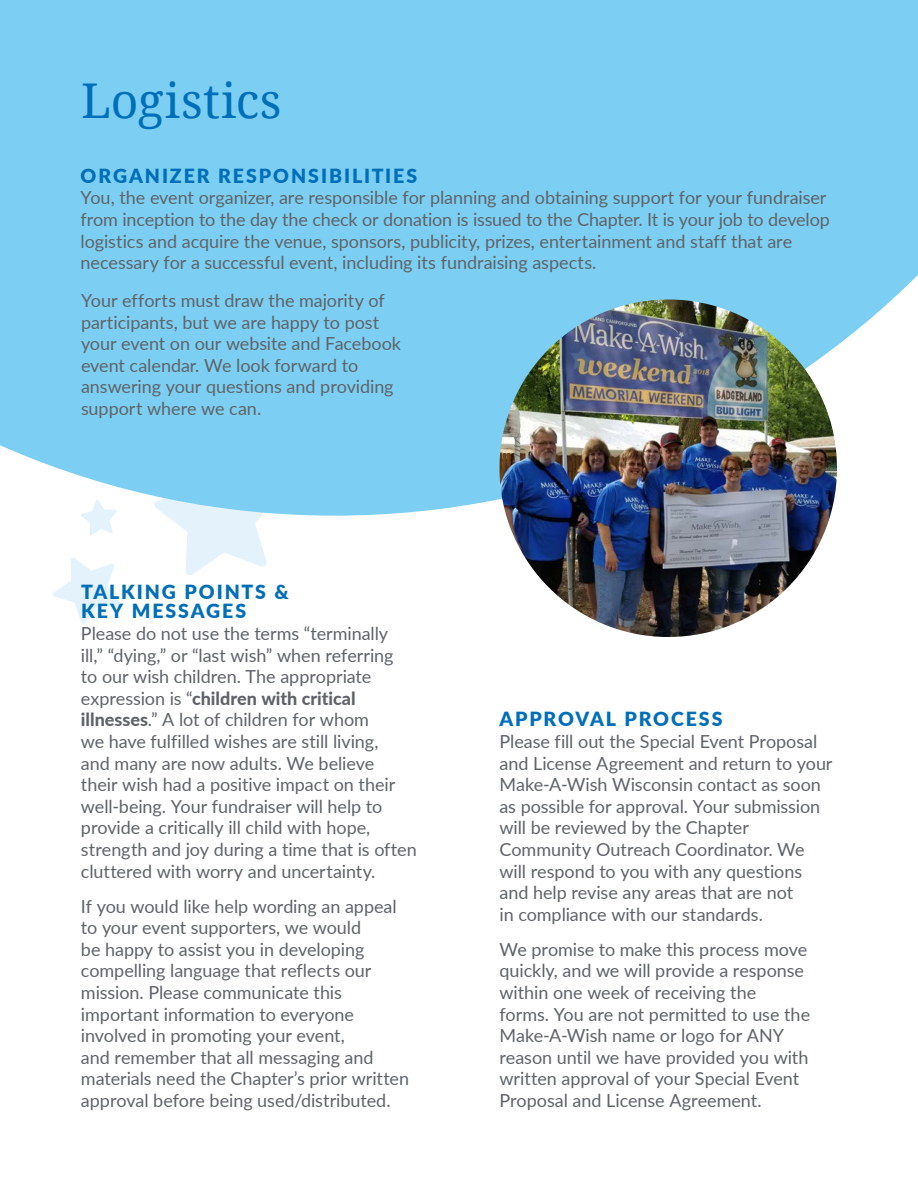
<style>
.page{position:relative;width:918px;height:1188px;background:#fff}
.page>*{position:absolute;margin:0;border:0;box-sizing:border-box;transform-origin:0 0}
.t1{font:48px "Droid Serif";letter-spacing:.005em;color:#006fba}
.t2{font:900 19.5px/19.5px "Lato";letter-spacing:.1em;color:#006fba}
.t3{font:18px/21.6px "Lato";letter-spacing:-.005em;color:#5f6369}
.s1{font-weight:800}
</style>
<div class="page">
<svg style="left:167px;top:516px;width:100px;height:59px"></svg>
<svg style="left:53px;top:558px;width:68px;height:66px"></svg>
<svg style="left:82px;top:516px;width:31px;height:20px"></svg>
<div style="left:0;top:0;width:918px;height:516px;background:#7ccff2"></div>
<img style="left:500px;top:300px;width:337px;height:337px;border-radius:169px">
<p class="t1" style="left:81px;top:68px;width:202px">Logistics</p>
<p class="t2" style="left:81px;top:165px;width:338px">ORGANIZER RESPONSIBILITIES</p>
<p class="t3" style="left:81px;top:186px;width:751px">You, the event organizer, are responsible for planning and obtaining support for your fundraiser from inception to the day the check or donation is issued to the Chapter. It is your job to develop logistics and acquire the venue, sponsors, publicity, prizes, entertainment and staff that are necessary for a successful event, including its fundraising aspects.</p>
<p class="t3" style="left:81px;top:289px;width:322px">Your efforts must draw the majority of participants, but we are happy to post your event on our website and Facebook event calendar. We look forward to answering your questions and providing support where we can.</p>
<p class="t2" style="left:81px;top:581px;width:209px">TALKING POINTS &amp;<br>KEY MESSAGES</p>
<p class="t3" style="left:81px;top:622px;width:337px">Please do not use the terms “terminally<br>ill,” “dying,” or “last wish” when referring<br>to our wish children. The appropriate expression is “<span class="s1">children with critical illnesses</span>.” A lot of children for whom<br>we have fulfilled wishes are still living,<br>and many are now adults. We believe<br>their wish had a positive impact on their well-being. Your fundraiser will help to provide a critically ill child with hope, strength and joy during a time that is often cluttered with worry and uncertainty.</p>
<p class="t3" style="left:81px;top:895px;width:330px">If you would like help wording an appeal to your event supporters, we would<br>be happy to assist you in developing compelling language that reflects our mission. Please communicate this important information to everyone involved in promoting your event,<br>and remember that all messaging and materials need the Chapter’s prior written approval before being used/distributed.</p>
<p class="t2" style="left:500px;top:709px;width:224px">APPROVAL PROCESS</p>
<p class="t3" style="left:499px;top:730px;width:335px">Please fill out the Special Event Proposal and License Agreement and return to your Make-A-Wish Wisconsin contact as soon as possible for approval. Your submission will be reviewed by the Chapter Community Outreach Coordinator. We will respond to you with any questions and help revise any areas that are not<br>in compliance with our standards.</p>
<p class="t3" style="left:499px;top:938px;width:312px">We promise to make this process move quickly, and we will provide a response within one week of receiving the forms. You are not permitted to use the Make-A-Wish name or logo for ANY reason until we have provided you with written approval of your Special Event Proposal and License Agreement.</p>
</div>
